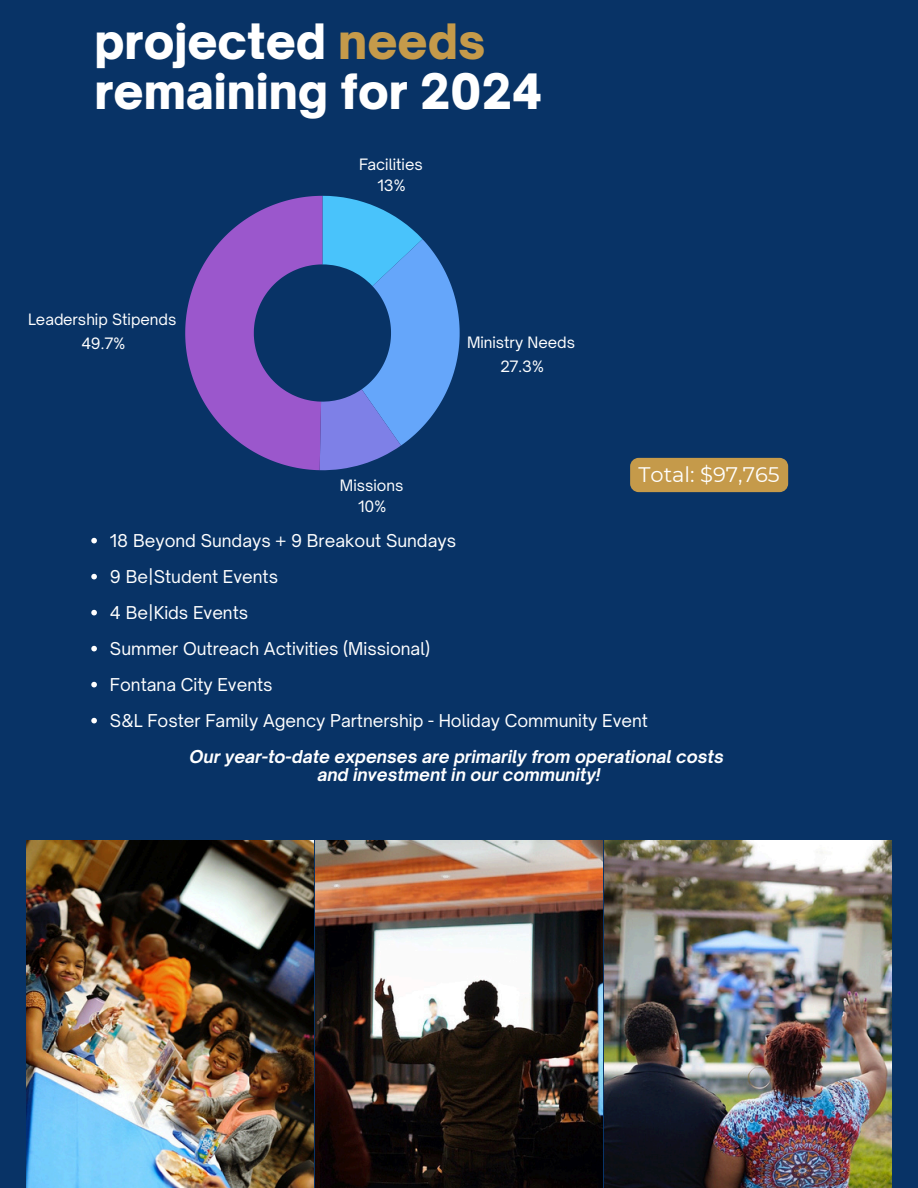
<style>
.page{position:relative;width:918px;height:1188px;background:#083366}
.page>*{position:absolute;margin:0;border:0;box-sizing:border-box;transform-origin:0 0}
.t1{font:900 46.65px/50.7px "Open Sauce One";color:#fff}
.t2{font:21px "Montserrat";color:#fff}
.t3{font:16.95px "Open Sauce One";color:#fff}
.t4{font:italic 700 16.95px/18px "Open Sauce One";color:#fff;text-align:center}
.t5{font:15px/20.7px "Open Sauce One";color:#fff;text-align:center}
.s1{color:#c59a4a}
</style>
<div class="page">
<img style="left:26px;top:840px;width:287px;height:348px">
<img style="left:315px;top:840px;width:287px;height:348px">
<img style="left:605px;top:840px;width:286px;height:348px">
<svg style="left:91px;top:538px;width:6px;height:5px"></svg>
<svg style="left:91px;top:574px;width:6px;height:5px"></svg>
<svg style="left:91px;top:610px;width:6px;height:5px"></svg>
<svg style="left:91px;top:646px;width:6px;height:5px"></svg>
<svg style="left:91px;top:682px;width:6px;height:5px"></svg>
<svg style="left:91px;top:718px;width:6px;height:5px"></svg>
<svg style="left:185px;top:196px;width:275px;height:274px"></svg>
<div style="left:630px;top:458px;width:158px;height:34px;background:#c59a4a"></div>
<h1 class="t1" style="left:94px;top:16px;width:449px">projected <span class="s1">needs </span>remaining for 2024</h1>
<p class="t5" style="left:28px;top:307px;width:150px;line-height:24px">Leadership Stipends<br>49.7%</p>
<p class="t5" style="left:359px;top:154px;width:65px">Facilities<br>13%</p>
<p class="t5" style="left:340px;top:475px;width:65px">Missions<br>10%</p>
<p class="t5" style="left:467px;top:330px;width:110px;line-height:24.2px">Ministry Needs<br>27.3%</p>
<h3 class="t2" style="left:639px;top:462px;width:143px">Total: $97,765</h3>
<h2 class="t3" style="left:110px;top:530px;width:348px">18 Beyond Sundays + 9 Breakout Sundays</h2>
<p class="t3" style="left:110px;top:566px;width:170px">9 Be|Student Events</p>
<p class="t3" style="left:110px;top:602px;width:140px">4 Be|Kids Events</p>
<p class="t3" style="left:110px;top:638px;width:322px">Summer Outreach Activities (Missional)</p>
<p class="t3" style="left:110px;top:674px;width:164px">Fontana City Events</p>
<p class="t3" style="left:110px;top:710px;width:540px">S&amp;L Foster Family Agency Partnership - Holiday Community Event</p>
<p class="t4" style="left:190px;top:747px;width:536px">Our year-to-date expenses are primarily from operational costs and investment in our community!</p>
</div>
